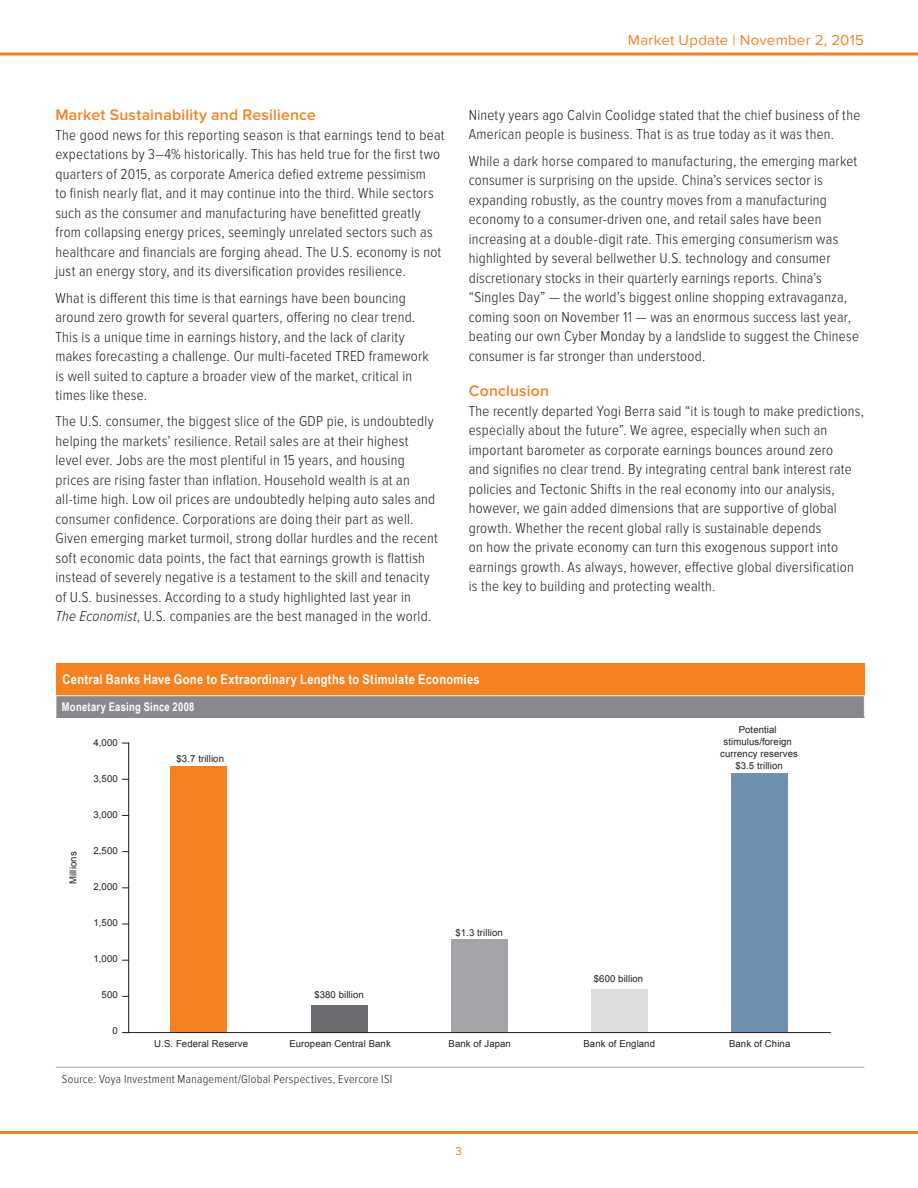
<style>
.page{position:relative;width:918px;height:1188px;background:#fff}
.page>*{position:absolute;margin:0;border:0;box-sizing:border-box;transform-origin:0 0}
.t1{font:600 15.75px "Proxima Nova";letter-spacing:.01em;color:#f58220}
.t2{font:300 15px/19.5px "Proxima Nova Cond";letter-spacing:.015em;color:#231f20}
.t3{font:15px "Proxima Nova";letter-spacing:.02em;color:#f58220}
.t4{font:700 13.5px "Arial Narrow";letter-spacing:.02em;color:#fff}
.t5{font:300 12px "Proxima Nova Cond";letter-spacing:.025em;color:#231f20}
.t6{font:700 12px "Arial Narrow";letter-spacing:.025em;color:#fff;scale:.95 1}
.t7{font:12px "Proxima Nova";color:#f58220}
.t8{font:9.6px/12px "Arial";letter-spacing:.01em;color:#231f20;text-align:center}
.s1{font-style:italic}
</style>
<div class="page">
<svg style="left:0;top:52px;width:918px;height:4px;background:#f7a157"></svg>
<hr style="left:0;top:1131px;width:918px;height:3px;background:#f58220">
<div style="left:56px;top:663px;width:808px;height:33px;background:#f58220"></div>
<div style="left:56px;top:696px;width:808px;height:21px;background:#87898c"></div>
<hr style="left:56px;top:1067px;width:808px;height:1px;background:#a4a5a9">
<hr style="left:56px;top:695px;width:809px;height:1px;background:#fff">
<svg style="left:56px;top:696px;width:1px;height:21px"></svg>
<svg style="left:864px;top:696px;width:1px;height:21px"></svg>
<div style="left:171px;top:766px;width:56px;height:267px;background:#f58220"></div>
<div style="left:311px;top:1005px;width:56px;height:28px;background:#6c6d70"></div>
<div style="left:451px;top:939px;width:56px;height:94px;background:#a4a5a9"></div>
<div style="left:591px;top:989px;width:57px;height:44px;background:#dddee0"></div>
<div style="left:732px;top:773px;width:56px;height:260px;background:#6f90b0"></div>
<hr style="left:129px;top:1032px;width:701px;height:1px;background:#231f20">
<hr style="left:128px;top:743px;width:1px;height:290px;background:#231f20">
<p class="t3" style="left:628px;top:31px;width:238px">Market Update | November 2, 2015</p>
<p class="t1" style="left:56px;top:106px;width:262px">Market Sustainability and Resilience</p>
<p class="t2" style="left:56px;top:125px;width:391px">The good news for this reporting season is that earnings tend to beat expectations by 3–4% historically. This has held true for the first two quarters of 2015, as corporate America defied extreme pessimism<br>to finish nearly flat, and it may continue into the third. While sectors such as the consumer and manufacturing have benefitted greatly from collapsing energy prices, seemingly unrelated sectors such as healthcare and financials are forging ahead. The U.S. economy is not just an energy story, and its diversification provides resilience.</p>
<p class="t2" style="left:56px;top:288px;width:375px">What is different this time is that earnings have been bouncing around zero growth for several quarters, offering no clear trend.<br>This is a unique time in earnings history, and the lack of clarity makes forecasting a challenge. Our multi-faceted TRED framework is well suited to capture a broader view of the market, critical in times like these.</p>
<p class="t2" style="left:56px;top:412px;width:384px">The U.S. consumer, the biggest slice of the GDP pie, is undoubtedly helping the markets’ resilience. Retail sales are at their highest level ever. Jobs are the most plentiful in 15 years, and housing prices are rising faster than inflation. Household wealth is at an all-time high. Low oil prices are undoubtedly helping auto sales and consumer confidence. Corporations are doing their part as well.<br>Given emerging market turmoil, strong dollar hurdles and the recent soft economic data points, the fact that earnings growth is flattish instead of severely negative is a testament to the skill and tenacity of U.S. businesses. According to a study highlighted last year in<br><span class="s1">The Economist</span>, U.S. companies are the best managed in the world.</p>
<p class="t2" style="left:469px;top:105px;width:393px">Ninety years ago Calvin Coolidge stated that the chief business of the<br>American people is business. That is as true today as it was then.</p>
<p class="t2" style="left:469px;top:151px;width:392px">While a dark horse compared to manufacturing, the emerging market consumer is surprising on the upside. China’s services sector is expanding robustly, as the country moves from a manufacturing economy to a consumer-driven one, and retail sales have been increasing at a double-digit rate. This emerging consumerism was highlighted by several bellwether U.S. technology and consumer discretionary stocks in their quarterly earnings reports. China’s “Singles Day” — the world’s biggest online shopping extravaganza, coming soon on November 11 — was an enormous success last year, beating our own Cyber Monday by a landslide to suggest the Chinese consumer is far stronger than understood.</p>
<p class="t1" style="left:469px;top:382px;width:82px">Conclusion</p>
<p class="t2" style="left:469px;top:401px;width:397px">The recently departed Yogi Berra said “it is tough to make predictions, especially about the future”. We agree, especially when such an important barometer as corporate earnings bounces around zero<br>and signifies no clear trend. By integrating central bank interest rate policies and Tectonic Shifts in the real economy into our analysis, however, we gain added dimensions that are supportive of global growth. Whether the recent global rally is sustainable depends<br>on how the private economy can turn this exogenous support into earnings growth. As always, however, effective global diversification is the key to building and protecting wealth.</p>
<p class="t4" style="left:63px;top:669px;width:419px">Central Banks Have Gone to Extraordinary Lengths to Stimulate Economies</p>
<p class="t6" style="left:62px;top:698px;width:141px">Monetary Easing Since 2008</p>
<p class="t8" style="left:67px;top:884px;width:34px;rotate:-90deg">Millions</p>
<p class="t8" style="left:93px;top:737px;width:26px">4,000</p>
<p class="t8" style="left:93px;top:773px;width:26px">3,500</p>
<p class="t8" style="left:93px;top:809px;width:26px">3,000</p>
<p class="t8" style="left:93px;top:845px;width:26px">2,500</p>
<p class="t8" style="left:93px;top:881px;width:26px">2,000</p>
<p class="t8" style="left:93px;top:917px;width:26px">1,500</p>
<p class="t8" style="left:93px;top:953px;width:26px">1,000</p>
<p class="t8" style="left:102px;top:989px;width:18px">500</p>
<p class="t8" style="left:112px;top:1025px;width:7px">0</p>
<p class="t8" style="left:177px;top:753px;width:49px">$3.7 trillion</p>
<p class="t8" style="left:314px;top:989px;width:51px">$380 billion</p>
<p class="t8" style="left:455px;top:926px;width:49px">$1.3 trillion</p>
<p class="t8" style="left:720px;top:724px;width:79px">Potential stimulus/foreign currency reserves $3.5 trillion</p>
<p class="t8" style="left:594px;top:973px;width:51px">$600 billion</p>
<p class="t8" style="left:154px;top:1037px;width:95px">U.S. Federal Reserve</p>
<p class="t8" style="left:289px;top:1037px;width:103px">European Central Bank</p>
<p class="t8" style="left:449px;top:1037px;width:64px">Bank of Japan</p>
<p class="t8" style="left:583px;top:1037px;width:73px">Bank of England</p>
<p class="t8" style="left:729px;top:1037px;width:63px">Bank of China</p>
<p class="t5" style="left:62px;top:1072px;width:332px">Source: Voya Investment Management/Global Perspectives, Evercore ISI</p>
<p class="t7" style="left:456px;top:1145px;width:8px">3</p>
</div>
